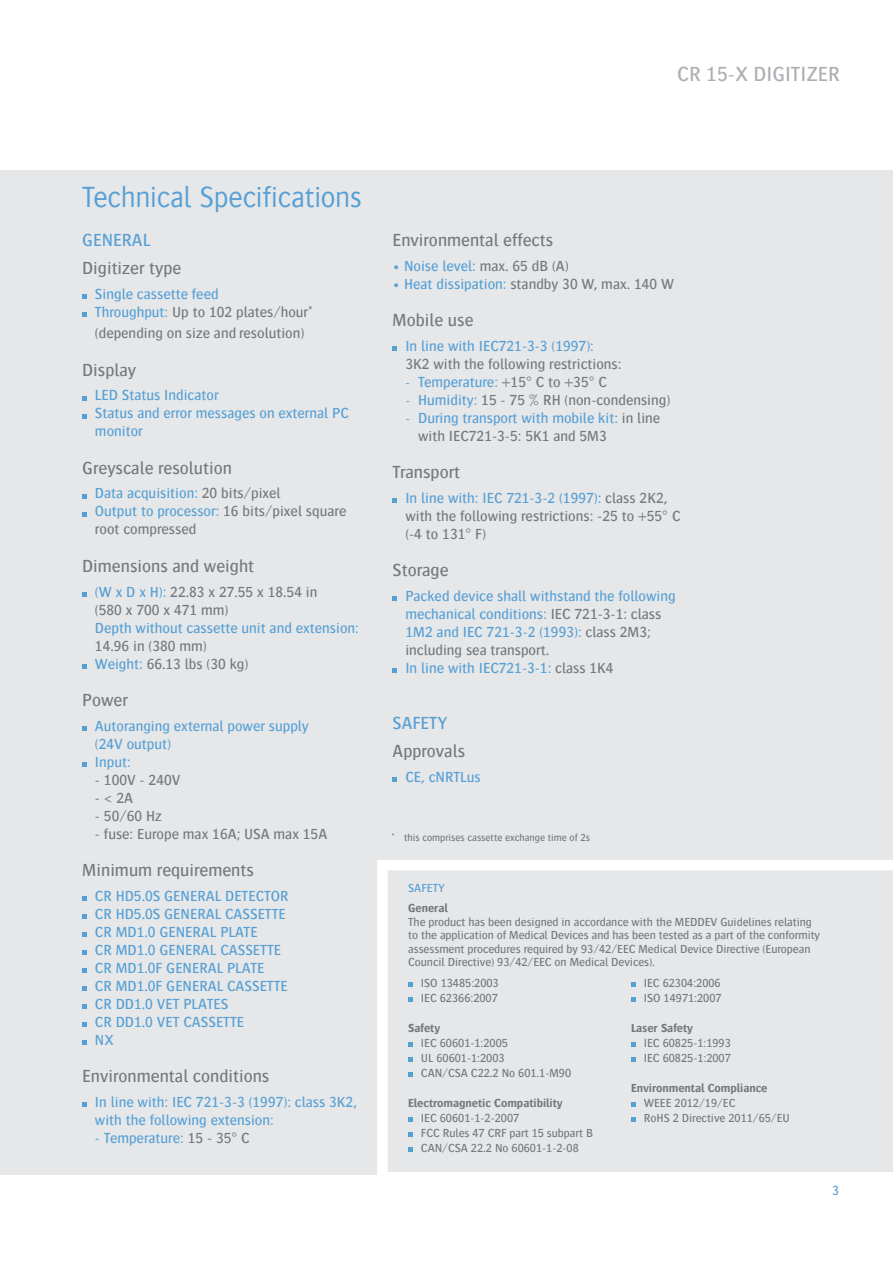
<style>
.page{position:relative;width:893px;height:1263px;background:#fff}
.page>*{position:absolute;margin:0;border:0;box-sizing:border-box;transform-origin:0 0}
.t1{font:300 30px "Bosis For Agfa";letter-spacing:-.01em;color:#56a0d5}
.t2{font:500 21px "Bosis For Agfa";color:#aeafb3}
.t3{font:500 18px "Bosis For Agfa";color:#76787b}
.t4{font:500 18px "Bosis For Agfa";color:#56a0d5}
.t5{font:500 15px/18px "Bosis For Agfa";color:#56a0d5}
.t6{font:500 15px/18px "Bosis For Agfa";color:#76787b}
.t7{font:500 13.5px "Bosis For Agfa";color:#56a0d5}
.t8{font:500 12px/15px "Bosis For Agfa";letter-spacing:-.005em;color:#76787b}
.t9{font:700 12px "Bosis For Agfa";letter-spacing:-.005em;color:#76787b}
.t10{font:500 12px "Bosis For Agfa";color:#56a0d5}
.t11{font:500 10.5px "Bosis For Agfa";color:#76787b}
.s1{color:#76787b}
.s2{color:#56a0d5}
.s3{font-size:13.5px}
.s4{font-size:13.5px;color:#56a0d5}
</style>
<div class="page">
<div style="left:0;top:170px;width:893px;height:1004px;background:#e6e7e9"></div>
<svg style="left:82px;top:295px;width:5px;height:4px"></svg>
<svg style="left:82px;top:313px;width:5px;height:4px"></svg>
<svg style="left:82px;top:396px;width:5px;height:4px"></svg>
<svg style="left:82px;top:414px;width:5px;height:4px"></svg>
<svg style="left:82px;top:494px;width:5px;height:4px"></svg>
<svg style="left:82px;top:512px;width:5px;height:4px"></svg>
<svg style="left:82px;top:592px;width:5px;height:5px"></svg>
<svg style="left:82px;top:664px;width:5px;height:5px"></svg>
<svg style="left:82px;top:726px;width:5px;height:5px"></svg>
<svg style="left:82px;top:762px;width:5px;height:5px"></svg>
<svg style="left:82px;top:896px;width:5px;height:5px"></svg>
<svg style="left:82px;top:914px;width:5px;height:5px"></svg>
<svg style="left:82px;top:932px;width:5px;height:5px"></svg>
<svg style="left:82px;top:950px;width:5px;height:5px"></svg>
<svg style="left:82px;top:968px;width:5px;height:5px"></svg>
<svg style="left:82px;top:986px;width:5px;height:5px"></svg>
<svg style="left:82px;top:1004px;width:5px;height:5px"></svg>
<svg style="left:82px;top:1022px;width:5px;height:5px"></svg>
<svg style="left:82px;top:1040px;width:5px;height:5px"></svg>
<svg style="left:82px;top:1102px;width:5px;height:5px"></svg>
<svg style="left:393px;top:346px;width:4px;height:5px"></svg>
<svg style="left:393px;top:499px;width:4px;height:4px"></svg>
<svg style="left:393px;top:597px;width:4px;height:4px"></svg>
<svg style="left:393px;top:669px;width:4px;height:4px"></svg>
<svg style="left:393px;top:777px;width:4px;height:5px"></svg>
<svg style="left:377px;top:860px;width:516px;height:314px"></svg>
<svg style="left:408px;top:982px;width:5px;height:5px"></svg>
<svg style="left:408px;top:997px;width:5px;height:5px"></svg>
<svg style="left:408px;top:1042px;width:5px;height:5px"></svg>
<svg style="left:408px;top:1057px;width:5px;height:5px"></svg>
<svg style="left:408px;top:1072px;width:5px;height:5px"></svg>
<svg style="left:408px;top:1117px;width:5px;height:5px"></svg>
<svg style="left:408px;top:1132px;width:5px;height:5px"></svg>
<svg style="left:408px;top:1147px;width:5px;height:5px"></svg>
<svg style="left:631px;top:982px;width:5px;height:5px"></svg>
<svg style="left:631px;top:997px;width:5px;height:5px"></svg>
<svg style="left:631px;top:1042px;width:5px;height:5px"></svg>
<svg style="left:631px;top:1057px;width:5px;height:5px"></svg>
<svg style="left:631px;top:1102px;width:5px;height:5px"></svg>
<svg style="left:631px;top:1117px;width:5px;height:5px"></svg>
<h2 class="t2" style="left:677px;top:63px;width:164px">CR 15-X DIGITIZER</h2>
<h1 class="t1" style="left:82px;top:181px;width:281px">Technical Specifications</h1>
<p class="t4" style="left:82px;top:231px;width:70px">GENERAL</p>
<p class="t3" style="left:82px;top:259px;width:101px">Digitizer type</p>
<p class="t5" style="left:95px;top:285px;width:220px">Single cassette feed<br>Throughput: <span class="s1">Up to 102 plates/hour*</span></p>
<p class="t6" style="left:95px;top:324px;width:211px">(depending on size and resolution)</p>
<p class="t3" style="left:82px;top:360px;width:55px">Display</p>
<p class="t5" style="left:95px;top:386px;width:255px">LED Status Indicator<br>Status and error messages on external PC monitor</p>
<p class="t3" style="left:82px;top:458px;width:151px">Greyscale resolution</p>
<p class="t6" style="left:95px;top:484px;width:253px"><span class="s2">Data acquisition:</span> 20 bits/pixel<br><span class="s2">Output to processor:</span> 16 bits/pixel square root compressed</p>
<p class="t3" style="left:82px;top:556px;width:173px">Dimensions and weight</p>
<p class="t6" style="left:95px;top:582px;width:224px"><span class="s2">(W x D x H):</span> 22.83 x 27.55 x 18.54 in (580 x 700 x 471 mm)</p>
<p class="t5" style="left:95px;top:618px;width:265px">Depth without cassette unit and extension:</p>
<p class="t6" style="left:95px;top:636px;width:155px">14.96 in (380 mm)<br><span class="s2">Weight:</span> 66.13 lbs (30 kg)</p>
<p class="t3" style="left:82px;top:690px;width:47px">Power</p>
<p class="t5" style="left:95px;top:716px;width:215px">Autoranging external power supply (24V output)<br>Input:</p>
<p class="t6" style="left:95px;top:770px;width:87px">- 100V - 240V</p>
<p class="t6" style="left:95px;top:788px;width:40px">- &lt; 2A</p>
<p class="t6" style="left:95px;top:806px;width:68px">- 50/60 Hz</p>
<p class="t6" style="left:95px;top:824px;width:234px">- fuse: Europe max 16A; USA max 15A</p>
<p class="t3" style="left:82px;top:860px;width:173px">Minimum requirements</p>
<p class="t5" style="left:95px;top:887px;width:195px">CR HD5.0S GENERAL DETECTOR<br>CR HD5.0S GENERAL CASSETTE<br>CR MD1.0 GENERAL PLATE<br>CR MD1.0 GENERAL CASSETTE<br>CR MD1.0F GENERAL PLATE<br>CR MD1.0F GENERAL CASSETTE<br>CR DD1.0 VET PLATES<br>CR DD1.0 VET CASSETTE<br>NX</p>
<p class="t3" style="left:82px;top:1067px;width:189px">Environmental conditions</p>
<p class="t5" style="left:95px;top:1093px;width:264px">In line with: IEC 721-3-3 (1997): class 3K2, with the following extension:</p>
<p class="t5" style="left:95px;top:1129px;width:156px">- Temperature: <span class="s1">15 - 35° C</span></p>
<p class="t3" style="left:393px;top:231px;width:162px">Environmental effects</p>
<p class="t5" style="left:393px;top:257px;width:178px">• Noise level: <span class="s1">max. 65 dB (A)</span></p>
<p class="t6" style="left:393px;top:275px;width:283px"><span class="s2">• Heat dissipation:</span> standby 30 W, max. 140 W</p>
<p class="t3" style="left:393px;top:311px;width:82px">Mobile use</p>
<p class="t5" style="left:405px;top:337px;width:190px">In line with IEC721-3-3 (1997):</p>
<p class="t6" style="left:405px;top:355px;width:218px">3K2 with the following restrictions:</p>
<p class="t5" style="left:405px;top:373px;width:203px"><span class="s3">-</span> Temperature: <span class="s1">+15° C to +35° C</span></p>
<p class="t6" style="left:405px;top:391px;width:266px"><span class="s4">-</span> <span class="s2">Humidity:</span> 15 - 75 % RH (non-condensing)</p>
<p class="t6" style="left:418px;top:409px;width:244px;text-indent:-13px"><span class="s4">-</span> <span class="s2">During transport with mobile kit:</span> in line with IEC721-3-5: 5K1 and 5M3</p>
<p class="t3" style="left:393px;top:463px;width:69px">Transport</p>
<p class="t6" style="left:405px;top:489px;width:277px"><span class="s2">In line with: IEC 721-3-2 (1997):</span> class 2K2, with the following restrictions: -25 to +55° C (-4 to 131° F)</p>
<p class="t3" style="left:393px;top:561px;width:57px">Storage</p>
<p class="t5" style="left:405px;top:587px;width:272px">Packed device shall withstand the following mechanical conditions: <span class="s1">IEC 721-3-1: class </span>1M2 and IEC 721-3-2 (1993): <span class="s1">class 2M3; including sea transport.<br></span>In line with IEC721-3-1: <span class="s1">class 1K4</span></p>
<p class="t4" style="left:393px;top:713px;width:56px">SAFETY</p>
<p class="t3" style="left:393px;top:741px;width:74px">Approvals</p>
<p class="t5" style="left:405px;top:767px;width:77px">CE, cNRTLus</p>
<p class="t11" style="left:391px;top:832px;width:200px">* this comprises cassette exchange time of 2s</p>
<p class="t10" style="left:408px;top:881px;width:38px">SAFETY</p>
<p class="t9" style="left:408px;top:901px;width:41px">General</p>
<p class="t8" style="left:408px;top:914px;width:413px;line-height:13.5px">The product has been designed in accordance with the MEDDEV Guidelines relating to the application of Medical Devices and has been tested as a part of the conformity assessment procedures required by 93/42/EEC Medical Device Directive (European Council Directive) 93/42/EEC on Medical Devices).</p>
<p class="t8" style="left:421px;top:975px;width:79px">ISO 13485:2003<br>IEC 62366:2007</p>
<p class="t9" style="left:408px;top:1021px;width:34px">Safety</p>
<p class="t8" style="left:421px;top:1035px;width:152px">IEC 60601-1:2005<br>UL 60601-1:2003<br>CAN/CSA C22.2 No 601.1-M90</p>
<p class="t9" style="left:408px;top:1096px;width:156px">Electromagnetic Compatibility</p>
<p class="t8" style="left:421px;top:1110px;width:174px">IEC 60601-1-2-2007<br>FCC Rules 47 CRF part 15 subpart B<br>CAN/CSA 22.2 No 60601-1-2-08</p>
<p class="t8" style="left:644px;top:975px;width:79px">IEC 62304:2006<br>ISO 14971:2007</p>
<p class="t9" style="left:631px;top:1021px;width:64px">Laser Safety</p>
<p class="t8" style="left:644px;top:1035px;width:89px">IEC 60825-1:1993<br>IEC 60825-1:2007</p>
<p class="t9" style="left:631px;top:1081px;width:138px">Environmental Compliance</p>
<p class="t8" style="left:644px;top:1095px;width:147px">WEEE 2012/19/EC<br>RoHS 2 Directive 2011/65/EU</p>
<p class="t7" style="left:832px;top:1184px;width:8px">3</p>
</div>
